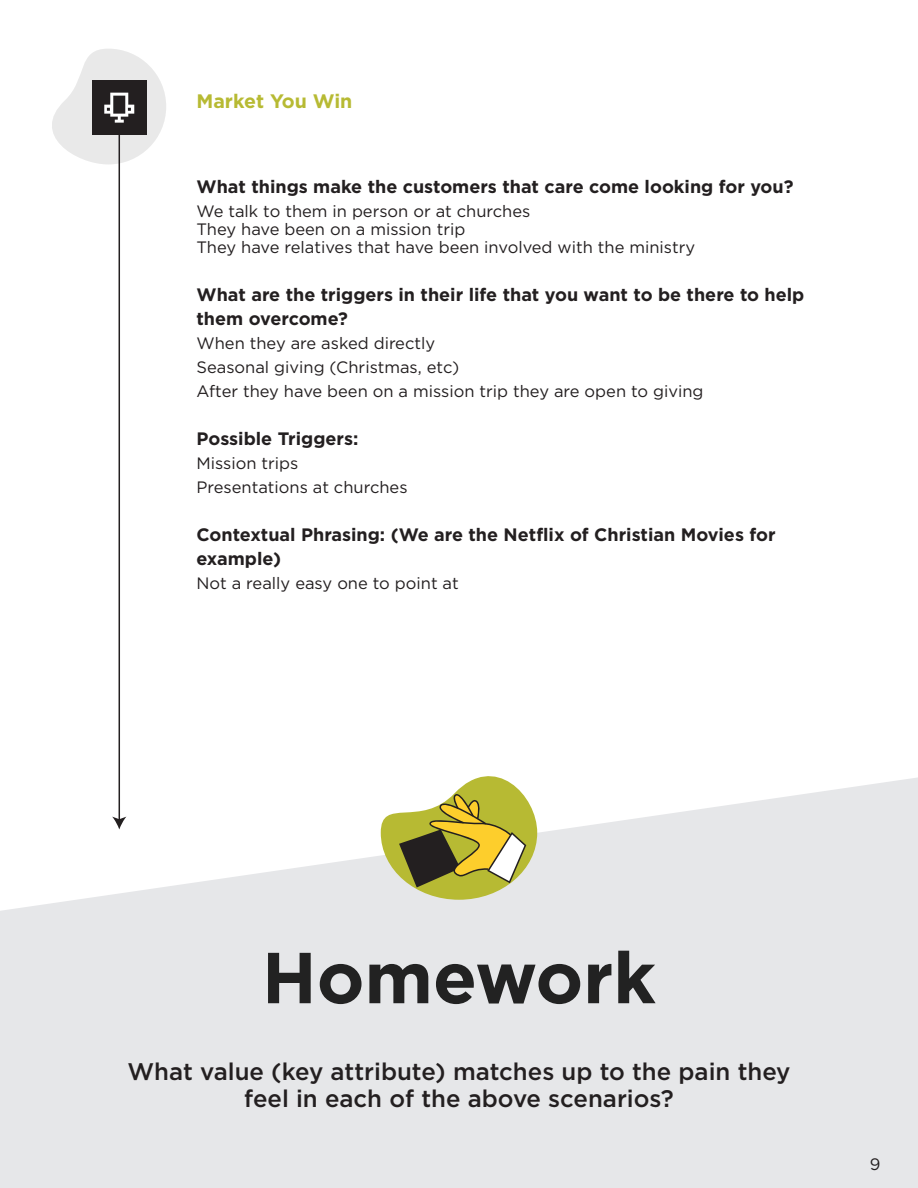
<style>
.page{position:relative;width:918px;height:1188px;background:#fff}
.page>*{position:absolute;margin:0;border:0;box-sizing:border-box;transform-origin:0 0}
.t1{font:700 72px "Gotham";color:#222}
.t2{font:500 24px/27px "Gotham";color:#231f20;text-align:center}
.t3{font:700 19.5px "Gotham";color:#b7ba33}
.t4{font:700 18px/24px "Gotham";color:#231f20}
.t5{font:16.5px/24px "Gotham";color:#231f20}
</style>
<div class="page">
<svg style="left:0;top:777px;width:918px;height:411px;background:#e9eaec"></svg>
<svg style="left:52px;top:49px;width:114px;height:115px"></svg>
<svg style="left:381px;top:776px;width:156px;height:124px"></svg>
<hr style="left:119px;top:135px;width:1px;height:685px;background:#231f20">
<svg style="left:112px;top:817px;width:14px;height:12px"></svg>
<p class="t3" style="left:197px;top:89px;width:157px">Market You Win</p>
<p class="t4" style="left:197px;top:174px;width:599px">What things make the customers that care come looking for you?</p>
<p class="t5" style="left:197px;top:201px;width:500px;line-height:18px">We talk to them in person or at churches<br>They have been on a mission trip<br>They have relatives that have been involved with the ministry</p>
<p class="t4" style="left:197px;top:282px;width:609px">What are the triggers in their life that you want to be there to help them overcome?</p>
<p class="t5" style="left:197px;top:330px;width:509px">When they are asked directly<br>Seasonal giving (Christmas, etc)<br>After they have been on a mission trip they are open to giving</p>
<p class="t4" style="left:197px;top:426px;width:164px">Possible Triggers:</p>
<p class="t5" style="left:197px;top:450px;width:213px">Mission trips<br>Presentations at churches</p>
<p class="t4" style="left:197px;top:522px;width:581px">Contextual Phrasing: (We are the Netflix of Christian Movies for example)</p>
<p class="t5" style="left:197px;top:570px;width:264px">Not a really easy one to point at</p>
<h1 class="t1" style="left:262px;top:936px;width:395px">Homework</h1>
<h2 class="t2" style="left:127px;top:1058px;width:665px">What value (key attribute) matches up to the pain they feel in each of the above scenarios?</h2>
<p class="t5" style="left:870px;top:1152px;width:12px">9</p>
</div>
